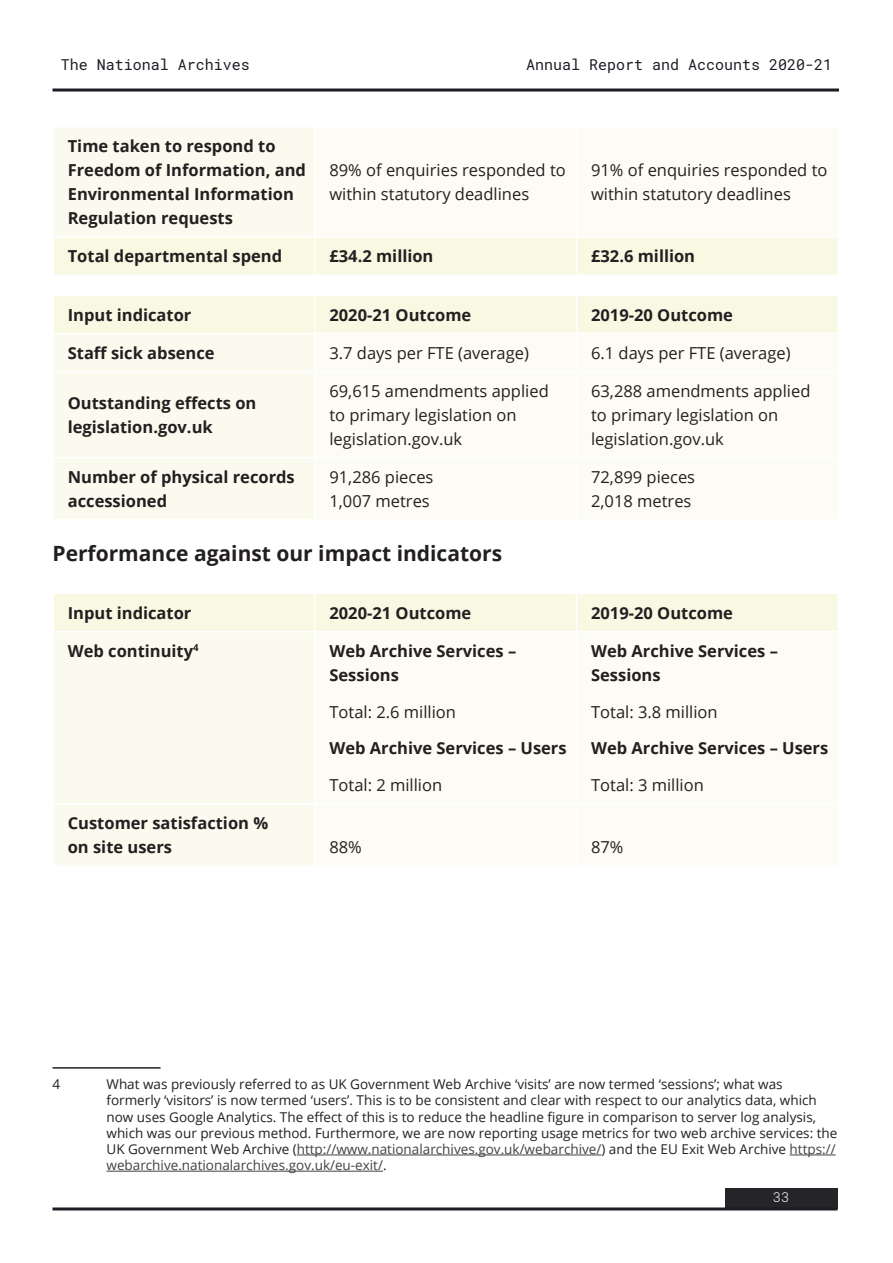
<style>
.page{position:relative;width:893px;height:1263px;background:#fff}
.page>*{position:absolute;margin:0;border:0;box-sizing:border-box;transform-origin:0 0}
.t1{font:700 21px "Open Sans";color:#231f20}
.t2{font:700 16.5px/24px "Open Sans";color:#231f20}
.t3{font:16.5px/24px "Open Sans";color:#231f20}
.t4{font:15px "Roboto Mono";color:#1a1e24}
.t5{font:13.5px/16.2px "Open Sans";color:#231f20}
.t6{font:300 13.5px "Roboto Mono";color:#fff}
.s1{color:#434044}
</style>
<div class="page">
<div style="left:725px;top:1188px;width:112px;height:21px;background:#242429"></div>
<hr style="left:52px;top:1207px;width:785px;height:3px;background:#1a1e24">
<hr style="left:52px;top:89px;width:787px;height:3px;background:#1a1e24">
<div style="left:53px;top:127px;width:262px;height:110px;background:#fbfaee"></div>
<div style="left:316px;top:128px;width:521px;height:108px;background:#fcfcf4"></div>
<div style="left:54px;top:238px;width:783px;height:36px;background:#f9f8e3"></div>
<hr style="left:576px;top:128px;width:1px;height:108px;background:#fff">
<hr style="left:576px;top:238px;width:1px;height:36px;background:#fff">
<hr style="left:52px;top:126px;width:263px;height:2px;background:#fff">
<hr style="left:52px;top:128px;width:2px;height:108px;background:#fff">
<hr style="left:314px;top:128px;width:2px;height:108px;background:#fff">
<hr style="left:52px;top:236px;width:263px;height:2px;background:#fff">
<hr style="left:314px;top:238px;width:2px;height:36px;background:#fff">
<div style="left:54px;top:296px;width:783px;height:37px;background:#f9f8e3"></div>
<div style="left:54px;top:334px;width:260px;height:185px;background:#fbfaee"></div>
<div style="left:316px;top:335px;width:521px;height:184px;background:#fcfcf4"></div>
<hr style="left:314px;top:296px;width:2px;height:37px;background:#fff">
<hr style="left:576px;top:296px;width:1px;height:37px;background:#fff">
<hr style="left:576px;top:334px;width:1px;height:37px;background:#fff">
<hr style="left:315px;top:371px;width:262px;height:1px;background:#fff">
<hr style="left:577px;top:371px;width:262px;height:1px;background:#fff">
<hr style="left:576px;top:372px;width:1px;height:85px;background:#fff">
<hr style="left:576px;top:458px;width:1px;height:61px;background:#fff">
<hr style="left:52px;top:371px;width:263px;height:1px;background:#fff">
<hr style="left:52px;top:457px;width:263px;height:1px;background:#fff">
<hr style="left:315px;top:457px;width:262px;height:1px;background:#fff">
<hr style="left:577px;top:457px;width:262px;height:1px;background:#fff">
<hr style="left:52px;top:1067px;width:108px;height:1px;background:#231f20">
<hr style="left:297px;top:1154px;width:304px;height:1px;background:#434044">
<hr style="left:790px;top:1154px;width:46px;height:1px;background:#434044">
<hr style="left:106px;top:1171px;width:277px;height:1px;background:#434044">
<div style="left:54px;top:594px;width:783px;height:37px;background:#f9f8e3"></div>
<div style="left:54px;top:632px;width:260px;height:233px;background:#fbfaee"></div>
<div style="left:316px;top:633px;width:521px;height:232px;background:#fcfcf4"></div>
<hr style="left:314px;top:594px;width:2px;height:37px;background:#fff">
<hr style="left:576px;top:594px;width:1px;height:37px;background:#fff">
<hr style="left:576px;top:632px;width:1px;height:171px;background:#fff">
<hr style="left:315px;top:803px;width:262px;height:2px;background:#fff">
<hr style="left:577px;top:803px;width:262px;height:2px;background:#fff">
<hr style="left:576px;top:805px;width:1px;height:60px;background:#fff">
<hr style="left:52px;top:803px;width:263px;height:2px;background:#fff">
<p class="t4" style="left:61px;top:54px;width:191px">The National Archives</p>
<p class="t4" style="left:526px;top:54px;width:308px">Annual Report and Accounts 2020-21</p>
<p class="t2" style="left:68px;top:134px;width:240px">Time taken to respond to<br>Freedom of Information, and<br>Environmental Information<br>Regulation requests</p>
<p class="t3" style="left:329px;top:158px;width:238px">89% of enquiries responded to within statutory deadlines</p>
<p class="t3" style="left:591px;top:158px;width:238px">91% of enquiries responded to within statutory deadlines</p>
<p class="t2" style="left:68px;top:244px;width:216px">Total departmental spend</p>
<p class="t2" style="left:329px;top:244px;width:106px">£34.2 million</p>
<p class="t2" style="left:591px;top:244px;width:106px">£32.6 million</p>
<p class="t2" style="left:68px;top:302px;width:125px">Input indicator</p>
<p class="t2" style="left:329px;top:302px;width:143px">2020-21 Outcome</p>
<p class="t2" style="left:591px;top:302px;width:143px">2019-20 Outcome</p>
<p class="t2" style="left:68px;top:340px;width:148px">Staff sick absence</p>
<p class="t3" style="left:329px;top:340px;width:201px">3.7 days per FTE (average)</p>
<p class="t3" style="left:591px;top:340px;width:201px">6.1 days per FTE (average)</p>
<p class="t2" style="left:68px;top:391px;width:190px">Outstanding effects on legislation.gov.uk</p>
<p class="t3" style="left:329px;top:379px;width:221px">69,615 amendments applied to primary legislation on legislation.gov.uk</p>
<p class="t3" style="left:591px;top:379px;width:221px">63,288 amendments applied to primary legislation on legislation.gov.uk</p>
<p class="t2" style="left:68px;top:465px;width:229px">Number of physical records accessioned</p>
<p class="t3" style="left:329px;top:465px;width:106px">91,286 pieces<br>1,007 metres</p>
<p class="t3" style="left:591px;top:465px;width:106px">72,899 pieces<br>2,018 metres</p>
<h1 class="t1" style="left:52px;top:539px;width:451px">Performance against our impact indicators</h1>
<p class="t2" style="left:68px;top:600px;width:125px">Input indicator</p>
<p class="t2" style="left:329px;top:600px;width:143px">2020-21 Outcome</p>
<p class="t2" style="left:591px;top:600px;width:143px">2019-20 Outcome</p>
<p class="t2" style="left:68px;top:638px;width:132px">Web continuity<sup>4</sup></p>
<p class="t2" style="left:329px;top:638px;width:188px">Web Archive Services –<br>Sessions</p>
<p class="t3" style="left:329px;top:699px;width:128px">Total: 2.6 million</p>
<p class="t2" style="left:329px;top:736px;width:239px">Web Archive Services – Users</p>
<p class="t3" style="left:329px;top:773px;width:114px">Total: 2 million</p>
<p class="t2" style="left:591px;top:638px;width:188px">Web Archive Services –<br>Sessions</p>
<p class="t3" style="left:591px;top:699px;width:128px">Total: 3.8 million</p>
<p class="t2" style="left:591px;top:736px;width:239px">Web Archive Services – Users</p>
<p class="t3" style="left:591px;top:773px;width:114px">Total: 3 million</p>
<p class="t2" style="left:68px;top:811px;width:202px">Customer satisfaction % on site users</p>
<p class="t3" style="left:329px;top:835px;width:34px">88%</p>
<p class="t3" style="left:591px;top:835px;width:34px">87%</p>
<p class="t5" style="left:52px;top:1076px;width:9px">4</p>
<p class="t5" style="left:106px;top:1076px;width:732px">What was previously referred to as UK Government Web Archive ‘visits’ are now termed ‘sessions’; what was formerly ‘visitors’ is now termed ‘users’. This is to be consistent and clear with respect to our analytics data, which now uses Google Analytics. The effect of this is to reduce the headline figure in comparison to server log analysis, which was our previous method. Furthermore, we are now reporting usage metrics for two web archive services: the UK Government Web Archive (<span class="s1">http://www.nationalarchives.gov.uk/webarchive/</span>) and the EU Exit Web Archive <span class="s1">https:// webarchive.nationalarchives.gov.uk/eu-exit/</span>.</p>
<p class="t6" style="left:773px;top:1188px;width:18px">33</p>
</div>
